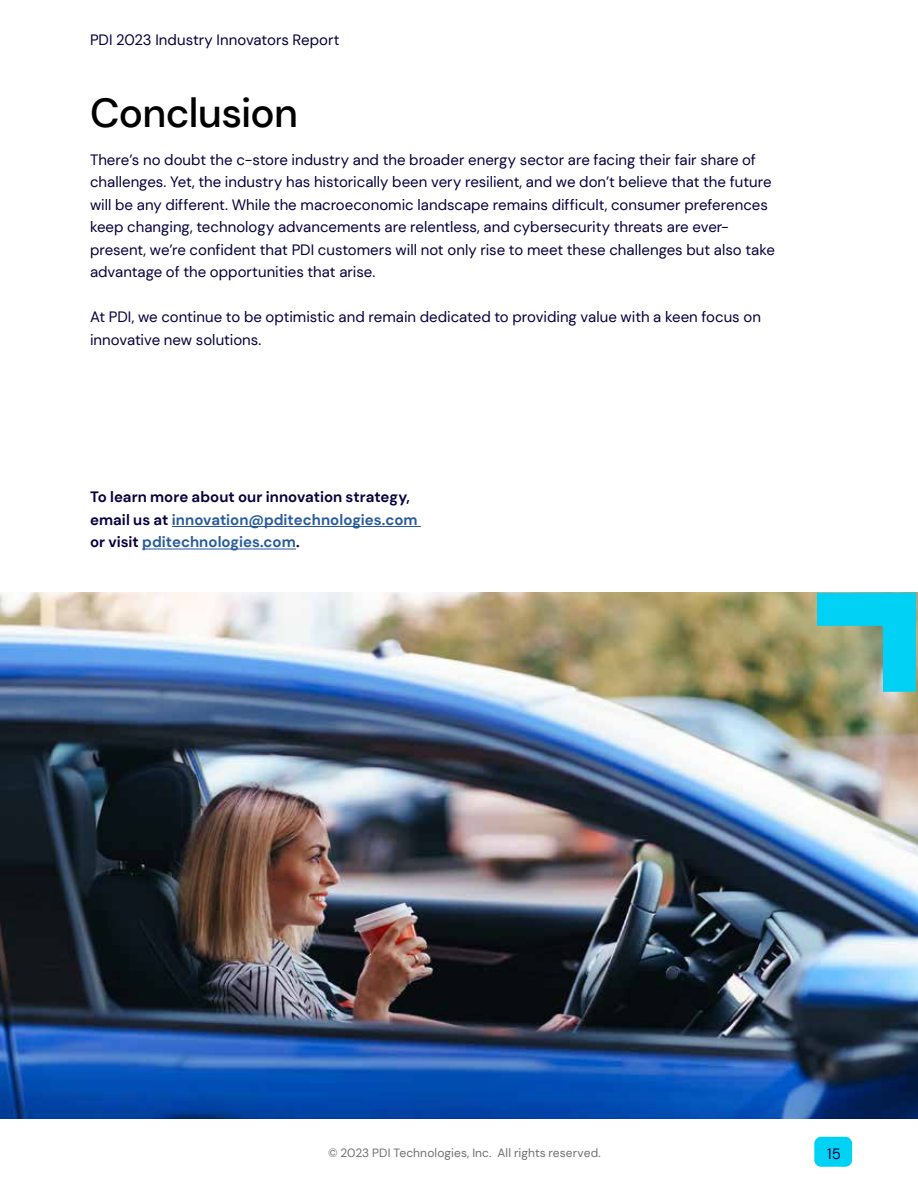
<style>
.page{position:relative;width:918px;height:1188px;background:#fff}
.page>*{position:absolute;margin:0;border:0;box-sizing:border-box;transform-origin:0 0}
.t1{font:500 40.5px "DM Sans";letter-spacing:-.015em;color:#000}
.t2{font:15px/22.5px "DM Sans";color:#07003d}
.t3{font:700 15px/22.5px "DM Sans";color:#07003d}
.t4{font:12px "DM Sans";letter-spacing:.005em;color:#706f6f}
.s1{color:#275b9b}
</style>
<div class="page">
<img style="left:0;top:593px;width:918px;height:526px">
<hr style="left:172px;top:526px;width:249px;height:1px;background:#275b9b">
<hr style="left:142px;top:549px;width:154px;height:1px;background:#275b9b">
<svg style="left:817px;top:593px;width:99px;height:99px;background:#48bbbc"></svg>
<div style="left:814px;top:1137px;width:38px;height:30px;background:#00d2f4;border-radius:7px"></div>
<p class="t2" style="left:90px;top:28px;width:251px">PDI 2023 Industry Innovators Report</p>
<h1 class="t1" style="left:90px;top:88px;width:210px">Conclusion</h1>
<p class="t2" style="left:90px;top:148px;width:686px">There’s no doubt the c-store industry and the broader energy sector are facing their fair share of challenges. Yet, the industry has historically been very resilient, and we don’t believe that the future will be any different. While the macroeconomic landscape remains difficult, consumer preferences keep changing, technology advancements are relentless, and cybersecurity threats are ever&shy;present, we’re confident that PDI customers will not only rise to meet these challenges but also take advantage of the opportunities that arise.</p>
<p class="t2" style="left:90px;top:306px;width:672px">At PDI, we continue to be optimistic and remain dedicated to providing value with a keen focus on innovative new solutions.</p>
<p class="t3" style="left:90px;top:486px;width:329px">To learn more about our innovation strategy, email us at <span class="s1">innovation@pditechnologies.com </span>or visit <span class="s1">pditechnologies.com</span>.</p>
<p class="t4" style="left:328px;top:1145px;width:274px">© 2023 PDI Technologies, Inc. All rights reserved.</p>
<p class="t2" style="left:827px;top:1142px;width:15px">15</p>
</div>
